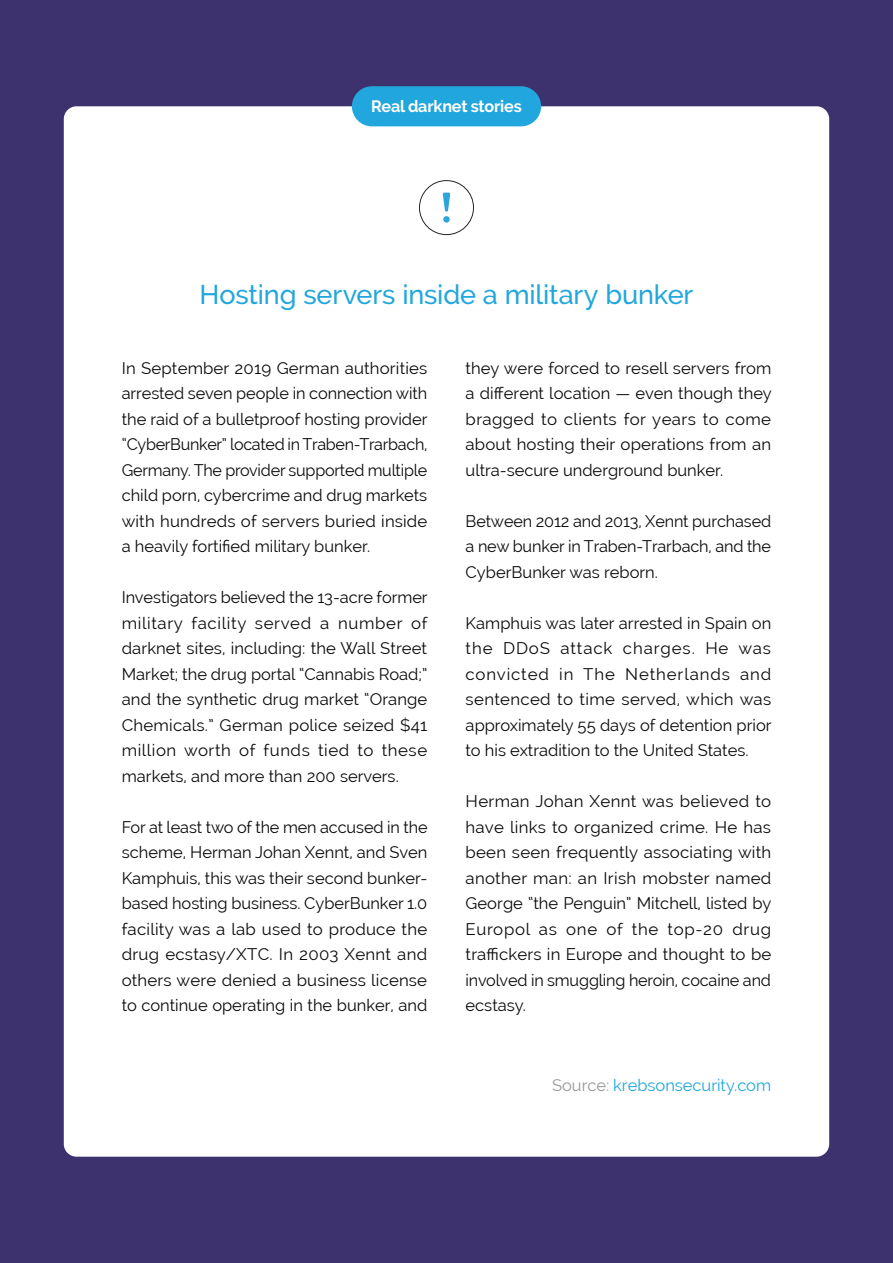
<style>
.page{position:relative;width:893px;height:1263px;background:#3d316e}
.page>*{position:absolute;margin:0;border:0;box-sizing:border-box;transform-origin:0 0}
.t1{font:500 27px "Raleway";letter-spacing:-.005em;color:#21a7dd}
.t2{font:16.5px/25.5px "Raleway";color:#0a0a0a;text-align:justify}
.t3{font:16.5px "Raleway";color:#21a7dd}
.t4{font:700 16.5px "Raleway";letter-spacing:-.01em;color:#fff}
.s1{color:#979997}
</style>
<div class="page">
<div style="left:64px;top:106px;width:765px;height:1051px;background:#fff;border-radius:13px"></div>
<div style="left:352px;top:86px;width:189px;height:40px;background:#21a6de;border-radius:20px"></div>
<div style="left:419px;top:180px;width:55px;height:55px;border:1px solid #2b2522;border-radius:50%"></div>
<div style="left:443px;top:216px;width:7px;height:7px;background:#2ca4dc;border-radius:50%"></div>
<svg style="left:443px;top:193px;width:7px;height:19px"></svg>
<p class="t4" style="left:371px;top:97px;width:152px">Real darknet stories</p>
<h1 class="t1" style="left:200px;top:279px;width:495px">Hosting servers inside a military bunker</h1>
<p class="t2" style="left:122px;top:355px;width:307px">In September 2019 German authorities arrested seven people in connection with the raid of a bulletproof hosting provider “CyberBunker” located in Traben-Trarbach, Germany. The provider supported multiple child porn, cybercrime and drug markets with hundreds of servers buried inside a heavily fortified military bunker.</p>
<p class="t2" style="left:122px;top:584px;width:307px">Investigators believed the 13-acre former military facility served a number of darknet sites, including: the Wall Street Market; the drug portal “Cannabis Road;” and the synthetic drug market “Orange Chemicals.” German police seized $41 million worth of funds tied to these markets, and more than 200 servers.</p>
<p class="t2" style="left:122px;top:814px;width:307px">For at least two of the men accused in the scheme, Herman Johan Xennt, and Sven Kamphuis, this was their second bunker&shy;based hosting business. CyberBunker 1.0 facility was a lab used to produce the drug ecstasy/XTC. In 2003 Xennt and others were denied a business license to continue operating in the bunker, and</p>
<p class="t2" style="left:466px;top:355px;width:308px">they were forced to resell servers from a different location — even though they bragged to clients for years to come about hosting their operations from an ultra-secure underground bunker.</p>
<p class="t2" style="left:466px;top:508px;width:307px">Between 2012 and 2013, Xennt purchased a new bunker in Traben-Trarbach, and the CyberBunker was reborn.</p>
<p class="t2" style="left:466px;top:610px;width:307px">Kamphuis was later arrested in Spain on the DDoS attack charges. He was convicted in The Netherlands and sentenced to time served, which was approximately 55 days of detention prior to his extradition to the United States.</p>
<p class="t2" style="left:466px;top:788px;width:307px">Herman Johan Xennt was believed to have links to organized crime. He has been seen frequently associating with another man: an Irish mobster named George “the Penguin” Mitchell, listed by Europol as one of the top-20 drug traffickers in Europe and thought to be involved in smuggling heroin, cocaine and ecstasy.</p>
<p class="t3" style="left:552px;top:1076px;width:221px"><span class="s1">Source:</span> krebsonsecurity.com</p>
</div>
